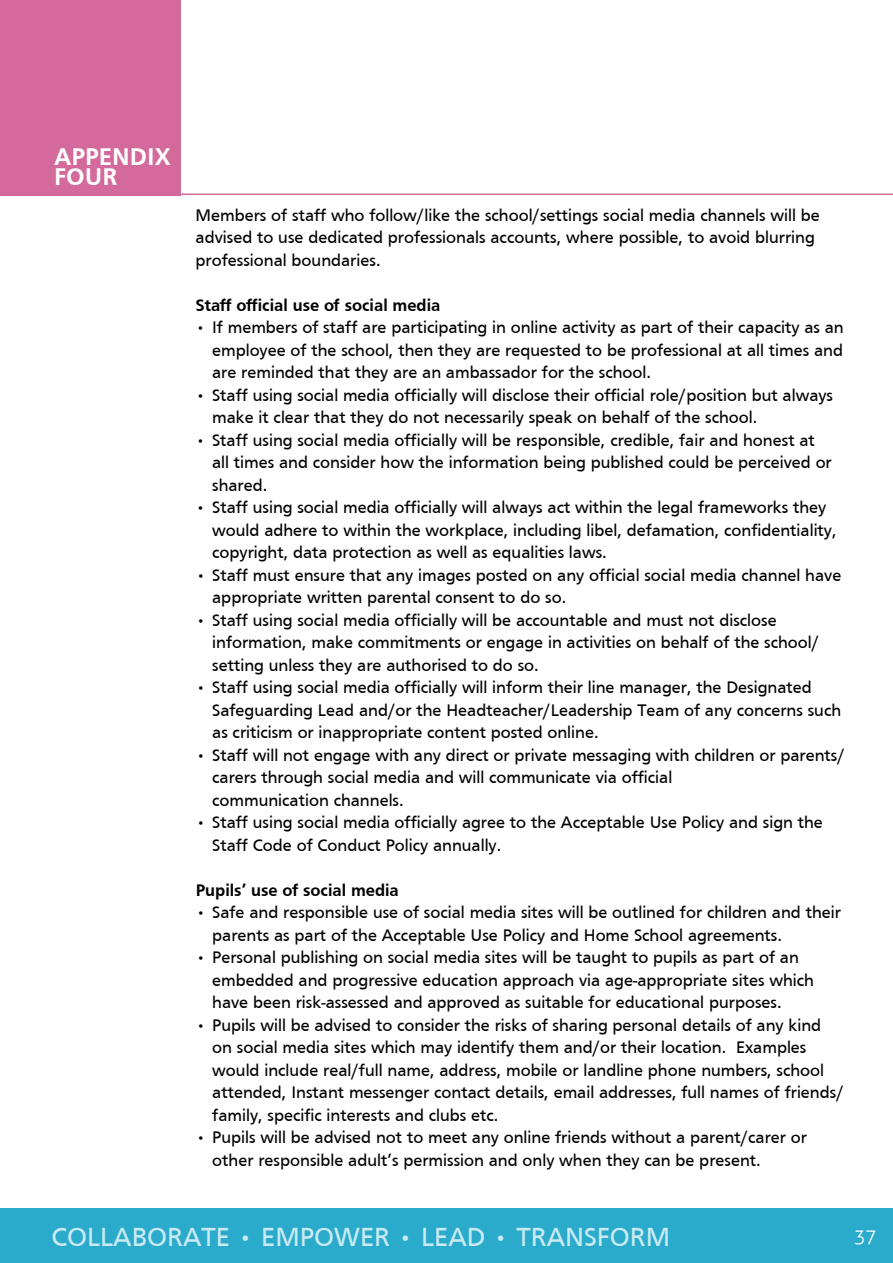
<style>
.page{position:relative;width:893px;height:1263px;background:#fff}
.page>*{position:absolute;margin:0;border:0;box-sizing:border-box;transform-origin:0 0}
.t1{font:27px "Frutiger";color:#caeaf2}
.t2{font:700 24.9px/20.1px "Frutiger";color:#fff}
.t3{font:300 19.5px "Aller";color:#fff}
.t4{font:17.25px/22.5px "Frutiger";color:#000}
.t5{font:700 17.25px "Frutiger";color:#000}
</style>
<div class="page">
<div style="left:0;top:1208px;width:893px;height:55px;background:#2babcc"></div>
<hr style="left:181px;top:194px;width:712px;height:1px;background:#d4699b">
<div style="left:0;top:0;width:180px;height:196px;background:#d4699b"></div>
<h2 class="t2" style="left:54px;top:146px;width:118px">APPENDIX<br>FOUR</h2>
<p class="t4" style="left:196px;top:204px;width:626px">Members of staff who follow/like the school/settings social media channels will be advised to use dedicated professionals accounts, where possible, to avoid blurring professional boundaries.</p>
<p class="t5" style="left:196px;top:295px;width:246px">Staff official use of social media</p>
<p class="t4" style="left:212px;top:316px;width:633px;text-align:justify;text-indent:-17px">• If members of staff are participating in online activity as part of their capacity as an employee of the school, then they are requested to be professional at all times and are reminded that they are an ambassador for the school.</p>
<p class="t4" style="left:212px;top:384px;width:622px;text-indent:-17px">• Staff using social media officially will disclose their official role/position but always make it clear that they do not necessarily speak on behalf of the school.</p>
<p class="t4" style="left:212px;top:429px;width:621px;text-indent:-17px">• Staff using social media officially will be responsible, credible, fair and honest at all times and consider how the information being published could be perceived or shared.</p>
<p class="t4" style="left:212px;top:496px;width:626px;text-indent:-17px">• Staff using social media officially will always act within the legal frameworks they would adhere to within the workplace, including libel, defamation, confidentiality, copyright, data protection as well as equalities laws.</p>
<p class="t4" style="left:212px;top:564px;width:631px;text-indent:-17px">• Staff must ensure that any images posted on any official social media channel have appropriate written parental consent to do so.</p>
<p class="t4" style="left:212px;top:609px;width:609px;text-indent:-17px">• Staff using social media officially will be accountable and must not disclose information, make commitments or engage in activities on behalf of the school/ setting unless they are authorised to do so.</p>
<p class="t4" style="left:212px;top:676px;width:630px;text-indent:-17px">• Staff using social media officially will inform their line manager, the Designated<br>Safeguarding Lead and/or the Headteacher/Leadership Team of any concerns such as criticism or inappropriate content posted online.</p>
<p class="t4" style="left:212px;top:744px;width:634px;text-indent:-17px">• Staff will not engage with any direct or private messaging with children or parents/ carers through social media and will communicate via official<br>communication channels.</p>
<p class="t4" style="left:212px;top:811px;width:612px;text-indent:-17px">• Staff using social media officially agree to the Acceptable Use Policy and sign the<br>Staff Code of Conduct Policy annually.</p>
<p class="t5" style="left:196px;top:880px;width:205px">Pupils’ use of social media</p>
<p class="t4" style="left:212px;top:901px;width:630px;text-indent:-17px">• Safe and responsible use of social media sites will be outlined for children and their parents as part of the Acceptable Use Policy and Home School agreements.</p>
<p class="t4" style="left:212px;top:946px;width:603px;text-indent:-17px">• Personal publishing on social media sites will be taught to pupils as part of an embedded and progressive education approach via age-appropriate sites which have been risk-assessed and approved as suitable for educational purposes.</p>
<p class="t4" style="left:212px;top:1013px;width:633px;text-indent:-17px">• Pupils will be advised to consider the risks of sharing personal details of any kind on social media sites which may identify them and/or their location. Examples would include real/full name, address, mobile or landline phone numbers, school attended, Instant messenger contact details, email addresses, full names of friends/ family, specific interests and clubs etc.</p>
<p class="t4" style="left:212px;top:1126px;width:596px;text-indent:-17px">• Pupils will be advised not to meet any online friends without a parent/carer or other responsible adult’s permission and only when they can be present.</p>
<h1 class="t1" style="left:52px;top:1221px;width:620px">COLLABORATE • EMPOWER • LEAD • TRANSFORM</h1>
<p class="t3" style="left:854px;top:1224px;width:24px">37</p>
</div>
